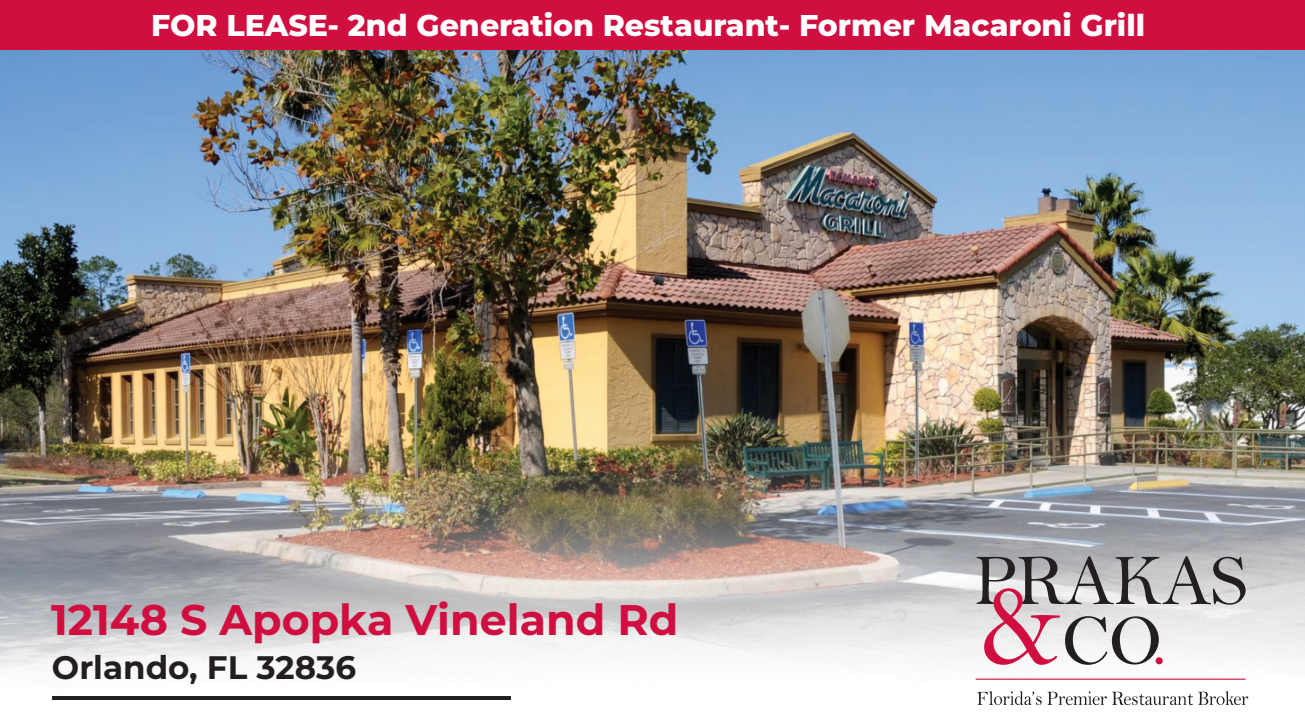
<style>
.page{position:relative;width:1305px;height:720px;background:#fff}
.page>*{position:absolute;margin:0;border:0;box-sizing:border-box;transform-origin:0 0}
.t1{font:700 42.75px "Montserrat";color:#d10e40}
.t2{font:700 32.5px "Montserrat";color:#231f20}
.t3{font:800 30px "Montserrat";color:#fff}
</style>
<div class="page">
<img style="left:0;top:49px;width:1305px;height:657px">
<svg style="left:976px;top:556px;width:270px;height:109px"></svg>
<hr style="left:976px;top:679px;width:270px;height:1px;background:#d10e40">
<svg style="left:977px;top:691px;width:271px;height:14px"></svg>
<div style="left:0;top:0;width:1305px;height:49px;background:#d10e40"></div>
<hr style="left:52px;top:697px;width:458px;height:3px;background:#231f20">
<p class="t3" style="left:151px;top:5px;width:995px">FOR LEASE- 2nd Generation Restaurant- Former Macaroni Grill</p>
<h1 class="t1" style="left:51px;top:591px;width:629px">12148 S Apopka Vineland Rd</h1>
<p class="t2" style="left:52px;top:646px;width:306px">Orlando, FL 32836</p>
</div>
